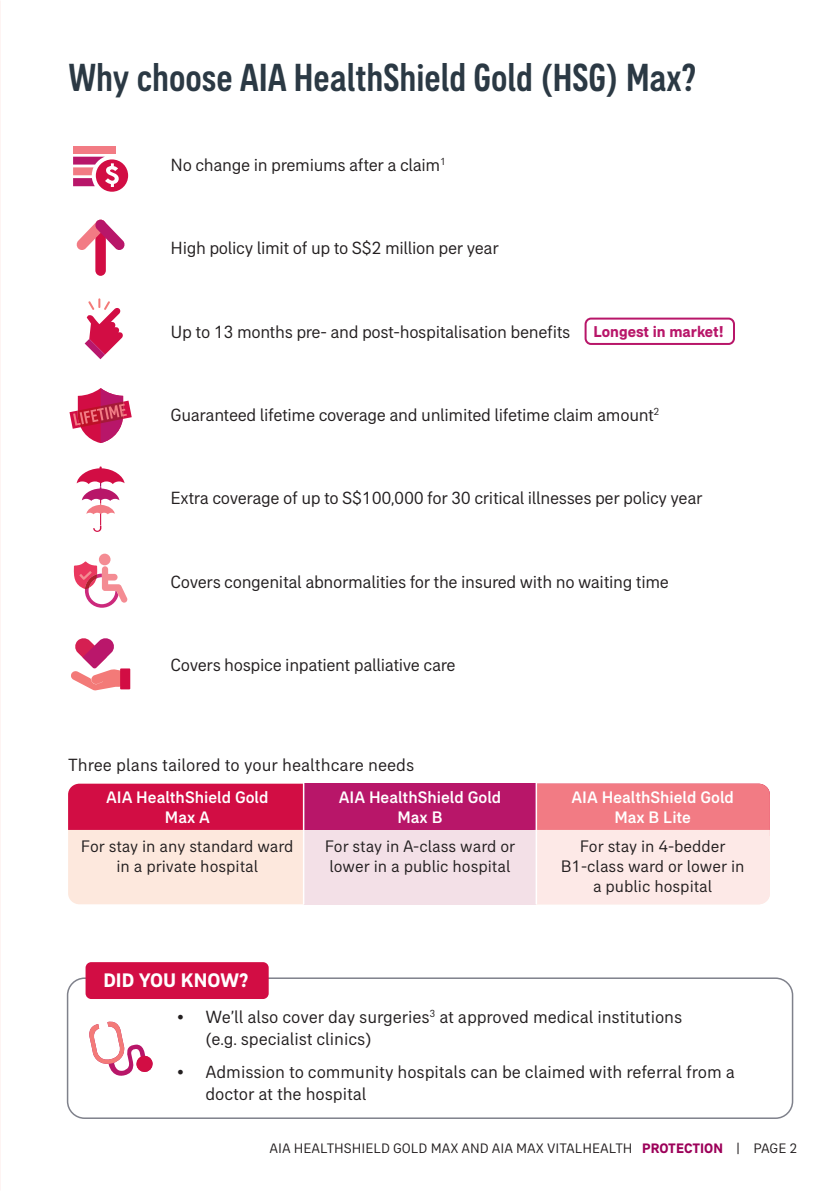
<style>
.page{position:relative;width:840px;height:1191px;background:#fff}
.page>*{position:absolute;margin:0;border:0;box-sizing:border-box;transform-origin:0 0}
.t1{font:500 condensed 40px "AIA Everest";color:#2b3944}
.t2{font:700 20px "AIA Everest";color:#fff}
.t3{font:18px/22px "AIA Everest";letter-spacing:-.02em;color:#231f20}
.t4{font:18px "AIA Everest";color:#231f20}
.t5{font:17px/20px "AIA Everest";color:#231f20;text-align:center}
.t6{font:500 17px/20px "AIA Everest";color:#fff;text-align:center}
.t7{font:700 16px "AIA Everest";color:#b81669}
.t8{font:14px "AIA Everest";color:#231f20}
.s1{font-weight:700;color:#9c0159}
</style>
<div class="page">
<svg style="left:68px;top:783px;width:701px;height:121px;background:#e992a6"></svg>
<div style="left:304px;top:830px;width:231px;height:74px;background:#f3e0e7"></div>
<hr style="left:303px;top:782px;width:1px;height:49px;background:#fff">
<hr style="left:535px;top:782px;width:1px;height:49px;background:#fff">
<hr style="left:303px;top:831px;width:1px;height:73px;background:#fff">
<hr style="left:535px;top:831px;width:1px;height:73px;background:#fff">
<div style="left:67px;top:977px;width:725px;height:142px;border:2px solid #7f818b;border-radius:17px"></div>
<div style="left:584px;top:317px;width:150px;height:28px;border:2px solid #b81669;border-radius:6px"></div>
<svg style="left:77px;top:466px;width:47px;height:66px"></svg>
<svg style="left:76px;top:219px;width:49px;height:57px"></svg>
<div style="left:121px;top:669px;width:8px;height:19px;background:#d20d44"></div>
<div style="left:120px;top:668px;width:10px;height:21px;border:2px solid #d20d44"></div>
<svg style="left:71px;top:638px;width:51px;height:53px"></svg>
<div style="left:99px;top:553px;width:11px;height:12px;background:#f48c93;border-radius:50%"></div>
<svg style="left:73px;top:561px;width:55px;height:47px"></svg>
<svg style="left:69px;top:388px;width:63px;height:55px"></svg>
<svg style="left:89px;top:1021px;width:64px;height:55px"></svg>
<div style="left:85px;top:962px;width:183px;height:37px;background:#d20d44;border-radius:6px"></div>
<svg style="left:85px;top:298px;width:37px;height:61px"></svg>
<div style="left:73px;top:146px;width:43px;height:8px;background:#f27b84"></div>
<svg style="left:73px;top:157px;width:55px;height:35px"></svg>
<h1 class="t1" style="left:68px;top:55px;width:628px">Why choose AIA HealthShield Gold (HSG) Max?</h1>
<p class="t3" style="left:170px;top:154px;width:277px">No change in premiums after a claim<sup>1</sup></p>
<p class="t3" style="left:170px;top:237px;width:329px">High policy limit of up to S$2 million per year</p>
<p class="t3" style="left:170px;top:320px;width:401px">Up to 13 months pre- and post-hospitalisation benefits</p>
<p class="t7" style="left:593px;top:322px;width:132px">Longest in market!</p>
<p class="t3" style="left:170px;top:404px;width:490px">Guaranteed lifetime coverage and unlimited lifetime claim amount<sup>2</sup></p>
<p class="t3" style="left:170px;top:487px;width:533px">Extra coverage of up to S$100,000 for 30 critical illnesses per policy year</p>
<p class="t3" style="left:170px;top:570px;width:499px">Covers congenital abnormalities for the insured with no waiting time</p>
<p class="t3" style="left:170px;top:654px;width:286px">Covers hospice inpatient palliative care</p>
<p class="t4" style="left:68px;top:755px;width:347px">Three plans tailored to your healthcare needs</p>
<p class="t6" style="left:106px;top:787px;width:164px">AIA HealthShield Gold<br>Max A</p>
<p class="t6" style="left:338px;top:787px;width:164px">AIA HealthShield Gold<br>Max B</p>
<p class="t6" style="left:571px;top:787px;width:164px">AIA HealthShield Gold<br>Max B Lite</p>
<p class="t5" style="left:81px;top:835px;width:214px">For stay in any standard ward in a private hospital</p>
<p class="t5" style="left:324px;top:835px;width:192px;text-align:left">For stay in A-class ward or lower in a public hospital</p>
<p class="t5" style="left:560px;top:835px;width:185px">For stay in 4-bedder<br>B1-class ward or lower in a public hospital</p>
<p class="t2" style="left:103px;top:968px;width:146px">DID YOU KNOW?</p>
<p class="t3" style="left:205px;top:1005px;width:478px;text-indent:-28px">• We’ll also cover day surgeries<sup>3</sup> at approved medical institutions (e.g. specialist clinics)</p>
<p class="t3" style="left:205px;top:1060px;width:530px;text-indent:-28px">• Admission to community hospitals can be claimed with referral from a doctor at the hospital</p>
<p class="t8" style="left:269px;top:1140px;width:529px">AIA HEALTHSHIELD GOLD MAX AND AIA MAX VITALHEALTH <span class="s1">PROTECTION</span> | PAGE 2</p>
</div>
